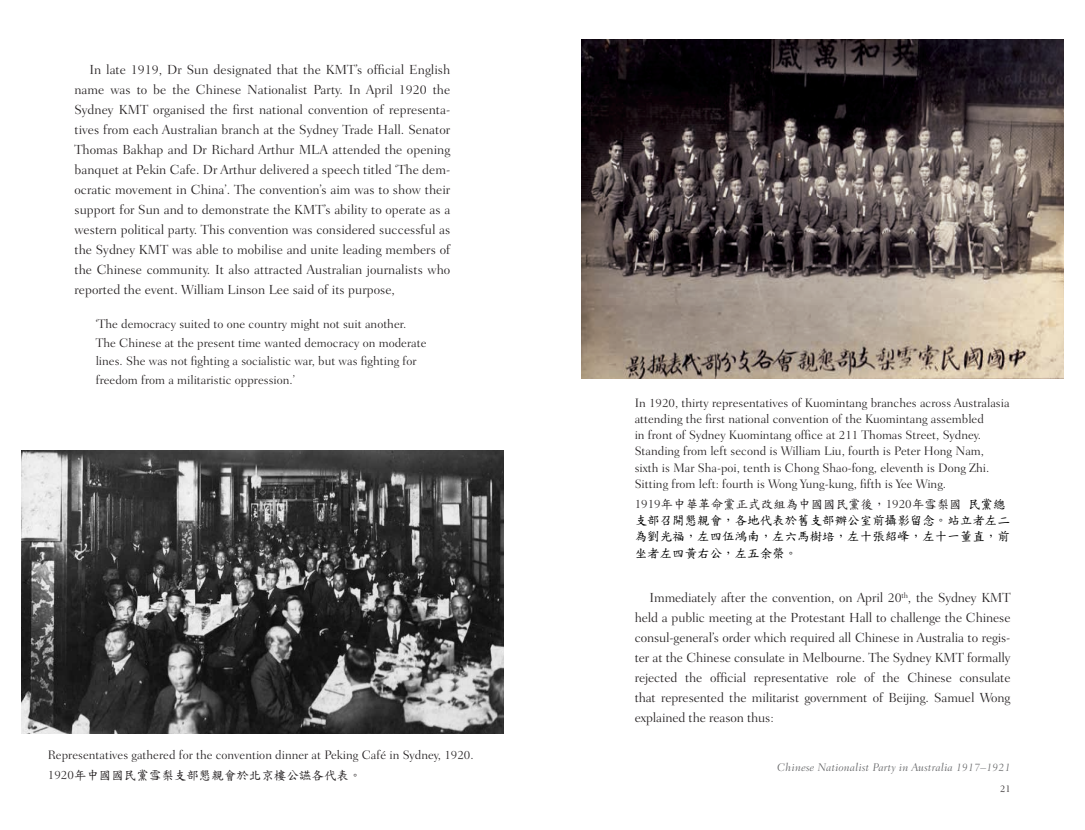
<style>
.page{position:relative;width:1085px;height:830px;background:#fff}
.page>*{position:absolute;margin:0;border:0;box-sizing:border-box;transform-origin:0 0}
.t1{font:300 13.38px/20px "Fairfield LH";letter-spacing:-.01em;color:#231f20;text-align:justify}
.t2{font:300 12.5px/16.2px "Fairfield LH";color:#231f20}
.t3{font:12.5px/16.2px "DF Kai Shu SB Estd BF";color:#000}
.t4{font:12.5px "DF Kai Shu SB Estd BF";color:#231f20}
.t5{font:italic 300 11.25px "Fairfield LH";letter-spacing:.02em;color:#5f6062}
.t6{font:300 10px "Fairfield LH";color:#231f20}
.s1{font-family:"Fairfield LH";font-weight:300}
.s2{font-family:"Fairfield LH";font-weight:300;color:#231f20}
.s3{color:#231f20}
</style>
<div class="page">
<img style="left:21px;top:450px;width:482px;height:283px">
<img style="left:581px;top:40px;width:482px;height:338px">
<p class="t1" style="left:74px;top:59px;width:377px;text-indent:15px">In late 1919, Dr Sun designated that the KMT’s official English name was to be the Chinese Nationalist Party. In April 1920 the Sydney KMT organised the first national convention of representa&shy;tives from each Australian branch at the Sydney Trade Hall. Senator Thomas Bakhap and Dr Richard Arthur MLA attended the opening banquet at Pekin Cafe. Dr Arthur delivered a speech titled ‘The dem&shy;ocratic movement in China’. The convention’s aim was to show their support for Sun and to demonstrate the KMT’s ability to operate as a western political party. This convention was considered successful as the Sydney KMT was able to mobilise and unite leading members of the Chinese community. It also attracted Australian journalists who reported the event. William Linson Lee said of its purpose,</p>
<p class="t2" style="left:96px;top:314px;width:332px;line-height:18.8px">‘The democracy suited to one country might not suit another.<br>The Chinese at the present time wanted democracy on moderate lines. She was not fighting a socialistic war, but was fighting for freedom from a militaristic oppression.’</p>
<p class="t2" style="left:48px;top:746px;width:427px">Representatives gathered for the convention dinner at Peking Café in Sydney, 1920.</p>
<p class="t4" style="left:48px;top:768px;width:315px"><span class="s1">1920</span>年中國國民黨雪梨支部懇親會於北京樓公讌各代表。</p>
<p class="t2" style="left:634px;top:394px;width:376px">In 1920, thirty representatives of Kuomintang branches across Australasia attending the first national convention of the Kuomintang assembled<br>in front of Sydney Kuomintang office at 211 Thomas Street, Sydney.<br>Standing from left second is William Liu, fourth is Peter Hong Nam, sixth is Mar Sha-poi, tenth is Chong Shao-fong, eleventh is Dong Zhi.<br>Sitting from left: fourth is Wong Yung-kung, fifth is Yee Wing.</p>
<p class="t3" style="left:634px;top:495px;width:377px"><span class="s2">1919</span><span class="s3">年中華革命黨正式改組為中國國民黨後，</span><span class="s2">1920</span><span class="s3">年雪梨國</span>民黨總支部召開懇親會，各地代表於舊支部辦公室前攝影留念。站立者左二為劉光福，左四伍鴻南，左六馬樹培，左十張紹峰，左十一董直，前坐者左四黃右公，左五余榮。</p>
<p class="t1" style="left:634px;top:587px;width:377px;text-indent:15px">Immediately after the convention, on April 20<sup>th</sup>, the Sydney KMT held a public meeting at the Protestant Hall to challenge the Chinese consul-general’s order which required all Chinese in Australia to regis&shy;ter at the Chinese consulate in Melbourne. The Sydney KMT formally rejected the official representative role of the Chinese consulate that represented the militarist government of Beijing. Samuel Wong explained the reason thus:</p>
<p class="t5" style="left:777px;top:760px;width:235px">Chinese Nationalist Party in Australia 1917–1921</p>
<p class="t6" style="left:999px;top:782px;width:12px">21</p>
</div>
